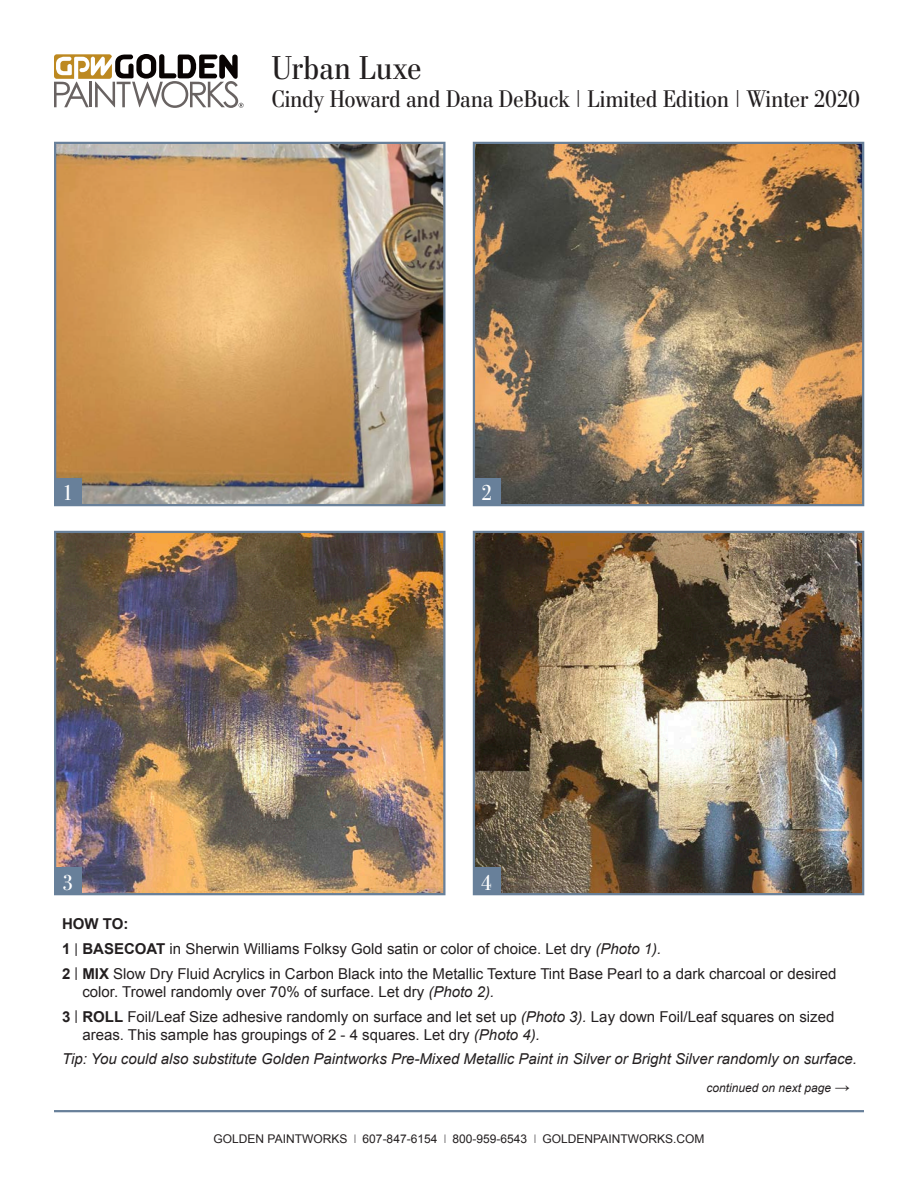
<style>
.page{position:relative;width:918px;height:1188px;background:#fff}
.page>*{position:absolute;margin:0;border:0;box-sizing:border-box;transform-origin:0 0}
.t1{font:33px "Stilson";letter-spacing:.01em;color:#231f20}
.t2{font:24px "Stilson";letter-spacing:.01em;color:#231f20}
.t3{font:21.6px "Stilson";color:#fff}
.t4{font:15px/18px "Arial";color:#231f20}
.t5{font:italic 15px "Arial";color:#231f20}
.t6{font:700 15px "Arial";color:#231f20}
.t7{font:12px "Arial";color:#231f20}
.t8{font:italic 12px "Arial";color:#231f20}
.s1{font-weight:700}
.s2{font-size:13.5px}
.s3{font-style:italic}
.s4{font-size:15px}
.s5{font-family:"Stilson"}
</style>
<div class="page">
<svg style="left:54px;top:54px;width:190px;height:54px"></svg>
<hr style="left:54px;top:1110px;width:810px;height:2px;background:#68809a">
<img style="left:57px;top:145px;width:385px;height:358px">
<div style="left:54px;top:142px;width:391px;height:364px;border:2px solid #68809a"></div>
<img style="left:476px;top:145px;width:385px;height:358px">
<div style="left:473px;top:142px;width:391px;height:364px;border:2px solid #68809a"></div>
<div style="left:54px;top:479px;width:28px;height:27px;background:#68809a"></div>
<div style="left:473px;top:479px;width:28px;height:27px;background:#68809a"></div>
<img style="left:57px;top:534px;width:385px;height:358px">
<div style="left:54px;top:531px;width:391px;height:364px;border:2px solid #68809a"></div>
<img style="left:476px;top:534px;width:385px;height:358px">
<div style="left:473px;top:531px;width:391px;height:364px;border:2px solid #68809a"></div>
<div style="left:54px;top:868px;width:28px;height:27px;background:#68809a"></div>
<div style="left:473px;top:868px;width:28px;height:27px;background:#68809a"></div>
<p class="t1" style="left:272px;top:48px;width:151px">Urban Luxe</p>
<p class="t2" style="left:272px;top:85px;width:590px">Cindy Howard and Dana DeBuck | Limited Edition | Winter 2020</p>
<p class="t3" style="left:65px;top:480px;width:8px">1</p>
<p class="t3" style="left:482px;top:480px;width:11px">2</p>
<p class="t3" style="left:63px;top:870px;width:11px">3</p>
<p class="t3" style="left:482px;top:870px;width:12px">4</p>
<p class="t6" style="left:62px;top:914px;width:68px">HOW TO:</p>
<p class="t4" style="left:62px;top:940px;width:601px"><span class="s1">1</span> <span class="s2">|</span> <span class="s1">BASECOAT</span> in Sherwin Williams Folksy Gold satin or color of choice. Let dry <span class="s3">(Photo 1).</span></p>
<p class="t4" style="left:82px;top:965px;width:756px;text-indent:-20px"><span class="s1">2</span> <span class="s2">|</span> <span class="s1">MIX</span> Slow Dry Fluid Acrylics in Carbon Black into the Metallic Texture Tint Base Pearl to a dark charcoal or desired color. Trowel randomly over 70% of surface. Let dry <span class="s3">(Photo 2).</span></p>
<p class="t4" style="left:82px;top:1007px;width:754px;text-indent:-20px"><span class="s1">3</span> <span class="s2">|</span> <span class="s1">ROLL</span> Foil/Leaf Size adhesive randomly on surface and let set up <span class="s3">(Photo 3).</span> Lay down Foil/Leaf squares on sized areas. This sample has groupings of 2 - 4 squares. Let dry <span class="s3">(Photo 4).</span></p>
<p class="t5" style="left:62px;top:1049px;width:796px">Tip: You could also substitute Golden Paintworks Pre-Mixed Metallic Paint in Silver or Bright Silver randomly on surface.</p>
<p class="t8" style="left:706px;top:1080px;width:145px">continued on next page <span class="s4">→</span></p>
<p class="t7" style="left:214px;top:1131px;width:492px">GOLDEN PAINTWORKS <span class="s5">|</span> 607-847-6154 <span class="s5">|</span> 800-959-6543 <span class="s5">|</span> GOLDENPAINTWORKS.COM</p>
</div>
